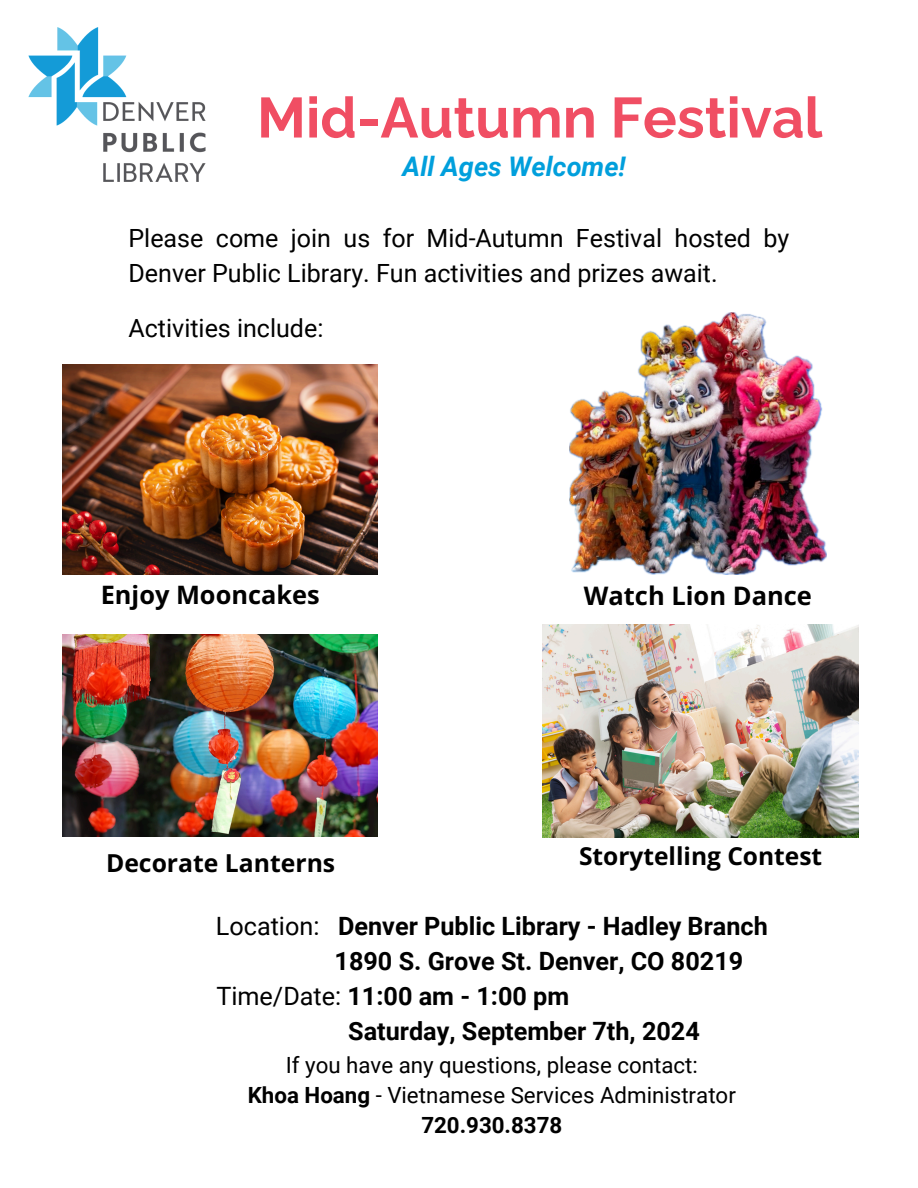
<style>
.page{position:relative;width:918px;height:1188px;background:#fff}
.page>*{position:absolute;margin:0;border:0;box-sizing:border-box;transform-origin:0 0}
.t1{font:700 56.55px "Raleway";color:#f04e63}
.t2{font:italic 700 27px "Roboto";color:#019fdc}
.t3{font:700 25.5px "Open Sans";color:#000}
.t4{font:700 25.35px "Open Sans";color:#000}
.t5{font:700 25.2px "Roboto";color:#000}
.t6{font:25.05px/34.8px "Roboto";color:#000}
.t7{font:700 24.75px "Open Sans";color:#000}
.t8{font:700 24.6px "Open Sans";color:#000}
.t9{font:22.35px "Roboto";color:#000}
.t10{font:700 22.35px "Roboto";color:#000}
.s1{font-weight:400}
.s2{font-weight:700}
</style>
<div class="page">
<img style="left:63px;top:364px;width:315px;height:211px">
<img style="left:570px;top:313px;width:256px;height:262px">
<img style="left:63px;top:634px;width:315px;height:203px">
<img style="left:542px;top:625px;width:316px;height:212px">
<img style="left:28px;top:27px;width:178px;height:155px">
<p class="t1" style="left:257px;top:84px;width:567px">Mid-Autumn Festival</p>
<p class="t2" style="left:403px;top:151px;width:225px">All Ages Welcome!</p>
<p class="t6" style="left:129px;top:221px;width:662px">Please come join us for Mid-Autumn Festival hosted by<br>Denver Public Library. Fun activities and prizes await.</p>
<p class="t6" style="left:129px;top:311px;width:196px">Activities include:</p>
<p class="t4" style="left:101px;top:577px;width:220px">Enjoy Mooncakes</p>
<p class="t7" style="left:106px;top:846px;width:231px">Decorate Lanterns</p>
<p class="t3" style="left:584px;top:578px;width:230px">Watch Lion Dance</p>
<p class="t8" style="left:579px;top:838px;width:245px">Storytelling Contest</p>
<h2 class="t5" style="left:216px;top:912px;width:553px"><span class="s1">Location:</span> Denver Public Library - Hadley Branch</h2>
<h2 class="t5" style="left:335px;top:947px;width:410px">1890 S. Grove St. Denver, CO 80219</h2>
<p class="t5" style="left:216px;top:982px;width:354px"><span class="s1">Time/Date:</span> 11:00 am - 1:00 pm</p>
<p class="t5" style="left:348px;top:1017px;width:353px">Saturday, September 7th, 2024</p>
<h2 class="t9" style="left:286px;top:1052px;width:414px">If you have any questions, please contact:</h2>
<h2 class="t9" style="left:248px;top:1082px;width:490px"><span class="s2">Khoa Hoang</span> - Vietnamese Services Administrator</h2>
<p class="t10" style="left:421px;top:1113px;width:142px">720.930.8378</p>
</div>
